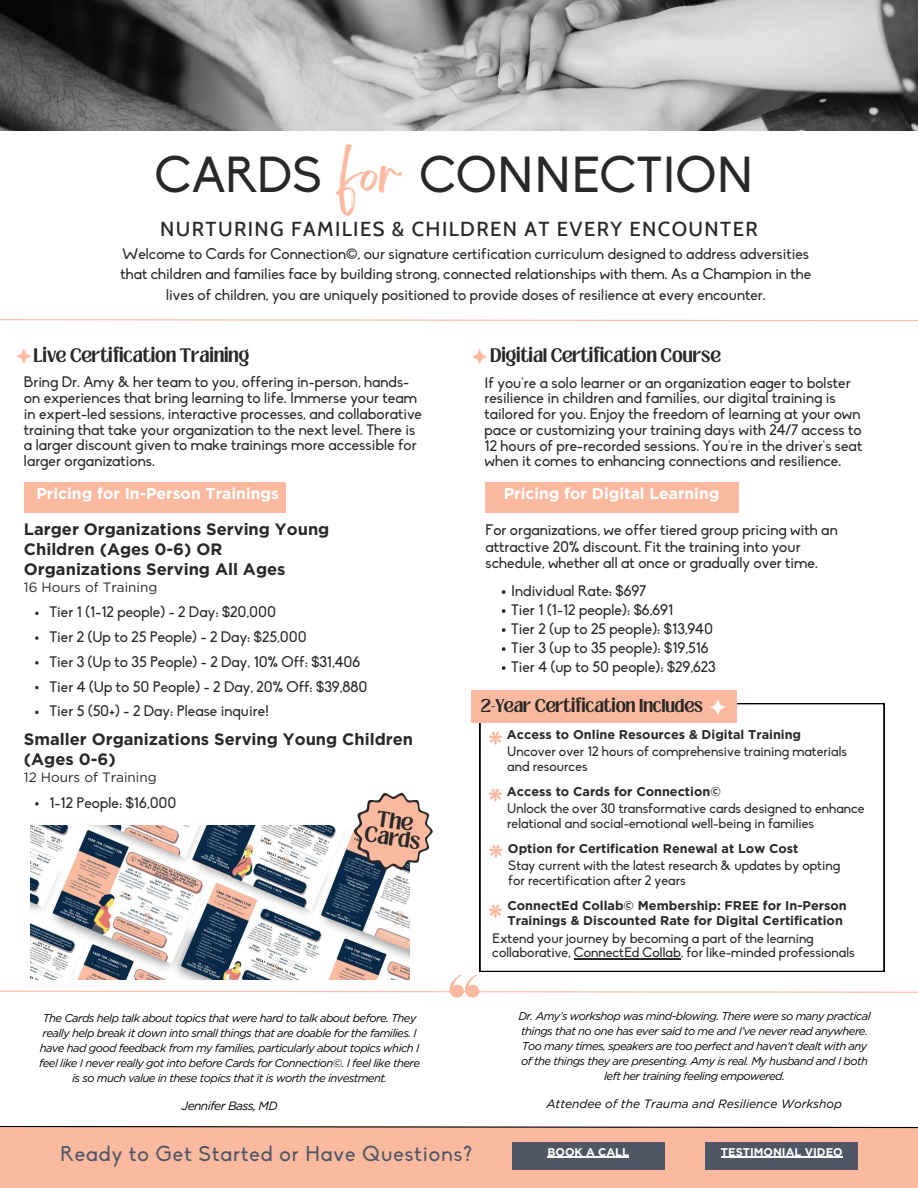
<style>
.page{position:relative;width:918px;height:1188px;background:#fff}
.page>*{position:absolute;margin:0;border:0;box-sizing:border-box;transform-origin:0 0}
.t1{font:49.8px "Biko";color:#292827}
.t2{font:49.8px "Brightwall";color:#fbbaa0}
.t3{font:21px "Biko";letter-spacing:.045em;color:#4e5663}
.t4{font:500 20.25px "Cabin";letter-spacing:.07em;color:#292827}
.t5{font:700 17.25px/17.1px "Loubag";color:#292827;text-align:center}
.t6{font:700 16.5px/20.2px "Gotham";color:#292827}
.t7{font:700 15.75px "Gotham";color:#fff}
.t8{font:15px/15.8px "Biko";color:#292827}
.t9{font:700 15px "Loubag";color:#292827}
.t10{font:700 14.25px "Loubag";color:#292827}
.t11{font:13.5px/14.7px "Biko";color:#292827}
.t12{font:13.5px "Gotham";color:#292827}
.t13{font:700 12.75px/14.7px "Gotham";color:#292827}
.t14{font:italic 12px "Gotham";color:#000}
.t15{font:italic 12px "Gotham";letter-spacing:-.05em;color:#000}
.t16{font:italic 11.25px/15px "Gotham";letter-spacing:-.05em;color:#000;text-align:center}
.t17{font:700 11.25px "Gotham";color:#fff}
</style>
<div class="page">
<svg style="left:0;top:319px;width:918px;height:3px"></svg>
<div style="left:0;top:1127px;width:918px;height:61px;background:#fbbaa0"></div>
<div style="left:485px;top:483px;width:254px;height:30px;background:#fbbaa0"></div>
<img style="left:0;top:0;width:918px;height:130px">
<svg style="left:472px;top:349px;width:15px;height:16px"></svg>
<svg style="left:480px;top:703px;width:404px;height:269px"></svg>
<div style="left:471px;top:691px;width:265px;height:32px;background:#fbbaa0"></div>
<div style="left:706px;top:1143px;width:152px;height:27px;background:#4e5663"></div>
<hr style="left:721px;top:1157px;width:122px;height:1px;background:#fff">
<svg style="left:0;top:974px;width:918px;height:24px"></svg>
<svg style="left:0;top:1125px;width:918px;height:4px"></svg>
<div style="left:512px;top:1143px;width:152px;height:27px;background:#4e5663"></div>
<hr style="left:547px;top:1157px;width:82px;height:1px;background:#fff">
<svg style="left:710px;top:699px;width:15px;height:16px"></svg>
<svg style="left:502px;top:590px;width:4px;height:4px"></svg>
<svg style="left:502px;top:609px;width:4px;height:4px"></svg>
<svg style="left:502px;top:628px;width:4px;height:4px"></svg>
<svg style="left:502px;top:647px;width:4px;height:4px"></svg>
<svg style="left:502px;top:666px;width:4px;height:4px"></svg>
<svg style="left:486px;top:728px;width:19px;height:19px"></svg>
<hr style="left:574px;top:958px;width:107px;height:2px;background:#292827">
<svg style="left:486px;top:785px;width:19px;height:19px"></svg>
<svg style="left:486px;top:841px;width:19px;height:19px"></svg>
<svg style="left:486px;top:901px;width:19px;height:19px"></svg>
<svg style="left:16px;top:349px;width:16px;height:15px"></svg>
<svg style="left:35px;top:612px;width:4px;height:3px"></svg>
<svg style="left:35px;top:636px;width:4px;height:4px"></svg>
<svg style="left:35px;top:661px;width:4px;height:4px"></svg>
<svg style="left:35px;top:686px;width:4px;height:3px"></svg>
<svg style="left:35px;top:711px;width:4px;height:3px"></svg>
<svg style="left:35px;top:802px;width:4px;height:4px"></svg>
<img style="left:30px;top:825px;width:379px;height:154px">
<svg style="left:354px;top:792px;width:79px;height:78px"></svg>
<div style="left:24px;top:483px;width:262px;height:30px;background:#fbbaa0"></div>
<p class="t1" style="left:155px;top:154px;width:169px">CARDS</p>
<p class="t2" style="left:340px;top:154px;width:62px">for</p>
<p class="t1" style="left:419px;top:155px;width:336px">CONNECTION</p>
<p class="t4" style="left:160px;top:216px;width:599px">NURTURING FAMILIES &amp; CHILDREN AT EVERY ENCOUNTER</p>
<p class="t8" style="left:120px;top:245px;width:692px;line-height:20.2px;text-align:center">Welcome to Cards for Connection©, our signature certification curriculum designed to address adversities that children and families face by building strong, connected relationships with them. As a Champion in the lives of children, you are uniquely positioned to provide doses of resilience at every encounter.</p>
<p class="t9" style="left:34px;top:344px;width:217px">Live Certification Training</p>
<p class="t8" style="left:24px;top:376px;width:400px">Bring Dr. Amy &amp; her team to you, offering in-person, hands&shy;on experiences that bring learning to life. Immerse your team in expert-led sessions, interactive processes, and collaborative training that take your organization to the next level. There is a larger discount given to make trainings more accessible for larger organizations.</p>
<p class="t7" style="left:37px;top:484px;width:244px">Pricing for In-Person Trainings</p>
<p class="t6" style="left:24px;top:519px;width:307px">Larger Organizations Serving Young<br>Children (Ages 0-6) OR<br>Organizations Serving All Ages</p>
<p class="t12" style="left:24px;top:579px;width:135px">16 Hours of Training</p>
<p class="t8" style="left:49px;top:606px;width:228px">Tier 1 (1-12 people) - 2 Day: $20,000</p>
<p class="t8" style="left:49px;top:630px;width:259px">Tier 2 (Up to 25 People) - 2 Day: $25,000</p>
<p class="t8" style="left:49px;top:655px;width:313px">Tier 3 (Up to 35 People) - 2 Day, 10% Off: $31,406</p>
<h6 class="t8" style="left:49px;top:680px;width:320px">Tier 4 (Up to 50 People) - 2 Day, 20% Off: $39,880</h6>
<p class="t8" style="left:49px;top:705px;width:221px">Tier 5 (50+) - 2 Day: Please inquire!</p>
<p class="t6" style="left:24px;top:729px;width:391px">Smaller Organizations Serving Young Children (Ages 0-6)</p>
<p class="t12" style="left:24px;top:769px;width:134px">12 Hours of Training</p>
<h5 class="t8" style="left:49px;top:796px;width:129px">1-12 People: $16,000</h5>
<p class="t5" style="left:368px;top:809px;width:58px;rotate:8deg">The<br>Cards</p>
<p class="t9" style="left:490px;top:344px;width:232px">Digitial Certification Course</p>
<p class="t8" style="left:485px;top:376px;width:379px">If you're a solo learner or an organization eager to bolster resilience in children and families, our digital training is tailored for you. Enjoy the freedom of learning at your own pace or customizing your training days with 24/7 access to 12 hours of pre-recorded sessions. You're in the driver's seat when it comes to enhancing connections and resilience.</p>
<p class="t7" style="left:504px;top:484px;width:217px">Pricing for Digital Learning</p>
<p class="t8" style="left:486px;top:523px;width:354px;line-height:16.5px">For organizations, we offer tiered group pricing with an attractive 20% discount. Fit the training into your schedule, whether all at once or gradually over time.</p>
<p class="t8" style="left:511px;top:584px;width:137px">Individual Rate: $697</p>
<p class="t8" style="left:511px;top:603px;width:164px">Tier 1 (1-12 people): $6,691</p>
<p class="t8" style="left:511px;top:622px;width:204px">Tier 2 (up to 25 people): $13,940</p>
<p class="t8" style="left:511px;top:641px;width:199px">Tier 3 (up to 35 people): $19,516</p>
<p class="t8" style="left:511px;top:660px;width:206px">Tier 4 (up to 50 people): $29,623</p>
<h3 class="t10" style="left:481px;top:694px;width:224px">2-Year Certification Includes</h3>
<p class="t13" style="left:507px;top:727px;width:296px">Access to Online Resources &amp; Digital Training</p>
<p class="t11" style="left:507px;top:745px;width:341px">Uncover over 12 hours of comprehensive training materials and resources</p>
<p class="t13" style="left:507px;top:784px;width:215px">Access to Cards for Connection©</p>
<p class="t11" style="left:507px;top:802px;width:359px">Unlock the over 30 transformative cards designed to enhance relational and social-emotional well-being in families</p>
<p class="t13" style="left:508px;top:841px;width:292px">Option for Certification Renewal at Low Cost</p>
<p class="t11" style="left:508px;top:860px;width:333px">Stay current with the latest research &amp; updates by opting for recertification after 2 years</p>
<p class="t13" style="left:507px;top:898px;width:341px">ConnectEd Collab© Membership: FREE for In-Person<br>Trainings &amp; Discounted Rate for Digital Certification</p>
<p class="t11" style="left:492px;top:932px;width:364px">Extend your journey by becoming a part of the learning collaborative, ConnectEd Collab, for like-minded professionals</p>
<p class="t16" style="left:39px;top:1011px;width:382px">The Cards help talk about topics that were hard to talk about before. They really help break it down into small things that are doable for the families. I have had good feedback from my families, particularly about topics which I feel like I never really got into before Cards for Connection©. I feel like there is so much value in these topics that it is worth the investment.</p>
<h5 class="t15" style="left:182px;top:1098px;width:98px">Jennifer Bass, MD</h5>
<p class="t3" style="left:61px;top:1145px;width:413px">Ready to Get Started or Have Questions?</p>
<h5 class="t16" style="left:518px;top:1008px;width:354px">Dr. Amy’s workshop was mind-blowing. There were so many practical things that no one has ever said to me and I’ve never read anywhere.<br>Too many times, speakers are too perfect and haven’t dealt with any of the things they are presenting. Amy is real. My husband and I both left her training feeling empowered.</h5>
<h6 class="t14" style="left:546px;top:1096px;width:297px">Attendee of the Trauma and Resilience Workshop</h6>
<h2 class="t17" style="left:547px;top:1145px;width:83px">BOOK A CALL</h2>
<h2 class="t17" style="left:721px;top:1145px;width:123px">TESTIMONIAL VIDEO</h2>
</div>
